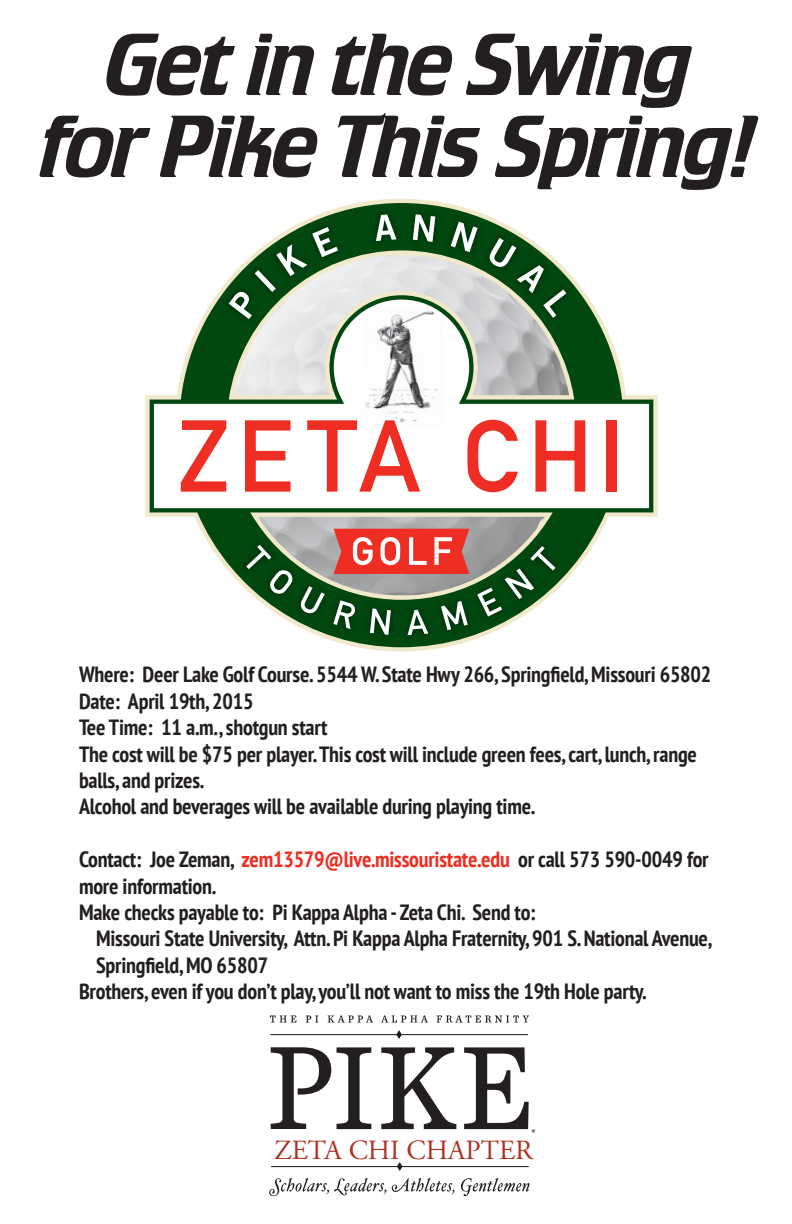
<style>
.page{position:relative;width:792px;height:1224px;background:#fff}
.page>*{position:absolute;margin:0;border:0;box-sizing:border-box;transform-origin:0 0}
.t1{font:92px "Crillee Italic Plain";letter-spacing:-.05em;color:#231f20}
.t2{font:27.8px "Adobe Garamond Pro";color:#ae3222}
.t3{font:700 condensed 22px/26.4px "PT Sans";letter-spacing:-.01em;color:#231f20}
.s1{color:#ee2e22}
</style>
<div class="page">
<svg style="left:145px;top:199px;width:513px;height:453px"></svg>
<svg style="left:150px;top:203px;width:503px;height:444px"></svg>
<svg style="left:181px;top:420px;width:38px;height:72px"></svg>
<svg style="left:575px;top:420px;width:10px;height:72px"></svg>
<div style="left:606px;top:420px;width:11px;height:72px;background:#ee2e22"></div>
<img style="left:219px;top:204px;width:356px;height:441px">
<svg style="left:229px;top:227px;width:109px;height:92px"></svg>
<svg style="left:376px;top:214px;width:21px;height:27px"></svg>
<svg style="left:413px;top:214px;width:22px;height:28px"></svg>
<svg style="left:451px;top:222px;width:27px;height:30px"></svg>
<svg style="left:488px;top:238px;width:78px;height:80px"></svg>
<svg style="left:246px;top:545px;width:47px;height:49px;background:#3c6e45"></svg>
<svg style="left:299px;top:586px;width:26px;height:28px"></svg>
<svg style="left:333px;top:600px;width:22px;height:29px"></svg>
<svg style="left:370px;top:608px;width:21px;height:27px"></svg>
<svg style="left:408px;top:610px;width:20px;height:25px"></svg>
<svg style="left:441px;top:601px;width:27px;height:29px"></svg>
<svg style="left:477px;top:546px;width:78px;height:71px"></svg>
<svg style="left:337px;top:1047px;width:34px;height:82px"></svg>
<svg style="left:381px;top:1047px;width:75px;height:82px"></svg>
<svg style="left:270px;top:1016px;width:26px;height:6px"></svg>
<svg style="left:306px;top:1016px;width:12px;height:6px"></svg>
<svg style="left:328px;top:1015px;width:45px;height:7px"></svg>
<svg style="left:381px;top:1015px;width:47px;height:7px"></svg>
<svg style="left:437px;top:1015px;width:92px;height:8px"></svg>
<hr style="left:270px;top:1034px;width:258px;height:1px;background:#231f20">
<svg style="left:396px;top:1030px;width:6px;height:9px"></svg>
<svg style="left:271px;top:1047px;width:60px;height:82px"></svg>
<svg style="left:464px;top:1047px;width:71px;height:86px"></svg>
<svg style="left:269px;top:1178px;width:117px;height:18px"></svg>
<svg style="left:392px;top:1178px;width:62px;height:16px"></svg>
<svg style="left:461px;top:1178px;width:68px;height:18px"></svg>
<hr style="left:271px;top:1166px;width:258px;height:1px;background:#231f20">
<svg style="left:397px;top:1162px;width:6px;height:9px"></svg>
<p class="t1" style="left:103px;top:9px;width:591px">Get in the Swing</p>
<p class="t1" style="left:39px;top:91px;width:719px">for Pike This Spring!</p>
<p class="t3" style="left:79px;top:661px;width:634px">Where: Deer Lake Golf Course. 5544 W. State Hwy 266, Springfield, Missouri 65802</p>
<p class="t3" style="left:79px;top:687px;width:176px">Date: April 19th, 2015</p>
<p class="t3" style="left:79px;top:714px;width:250px">Tee Time: 11 a.m., shotgun start</p>
<p class="t3" style="left:79px;top:740px;width:619px">The cost will be $75 per player. This cost will include green fees, cart, lunch, range balls, and prizes.</p>
<p class="t3" style="left:79px;top:793px;width:458px">Alcohol and beverages will be available during playing time.</p>
<p class="t3" style="left:79px;top:846px;width:631px">Contact: Joe Zeman, <span class="s1">zem13579@live.missouristate.edu</span> or call 573 590-0049 for more information.</p>
<p class="t3" style="left:79px;top:899px;width:458px">Make checks payable to: Pi Kappa Alpha - Zeta Chi. Send to:</p>
<p class="t3" style="left:96px;top:925px;width:617px">Missouri State University, Attn. Pi Kappa Alpha Fraternity, 901 S. National Avenue,</p>
<p class="t3" style="left:96px;top:951px;width:174px">Springfield, MO 65807</p>
<p class="t3" style="left:79px;top:978px;width:569px">Brothers, even if you don’t play, you’ll not want to miss the 19th Hole party.</p>
<p class="t2" style="left:274px;top:1133px;width:261px">ZETA CHI CHAPTER</p>
</div>
